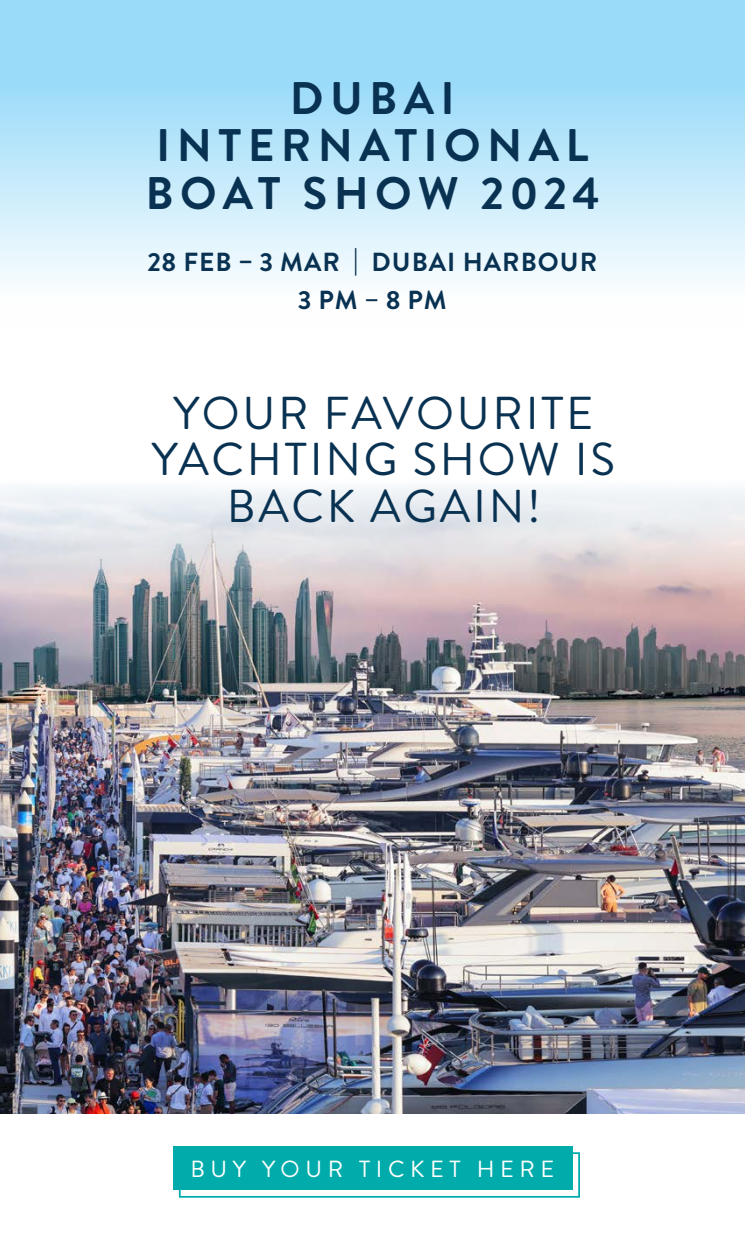
<style>
.page{position:relative;width:745px;height:1241px;background:#fff}
.page>*{position:absolute;margin:0;border:0;box-sizing:border-box;transform-origin:0 0}
.t1{font:46.02px/46px "Brandon Grotesque";letter-spacing:.06em;color:#093252;text-align:center}
.t2{font:700 45.68px/47.6px "Brandon Grotesque";letter-spacing:.14em;color:#093252;text-align:center}
.t3{font:700 26.07px/37.8px "Brandon Grotesque";letter-spacing:.04em;color:#093252;text-align:center}
.t4{font:23.28px "Brandon Grotesque";letter-spacing:.24em;color:#fff}
</style>
<div class="page">
<img style="left:0;top:487px;width:744px;height:627px">
<svg style="left:0;top:0;width:744px;height:281px;background:#b9e6fa"></svg>
<div style="left:173px;top:1145px;width:398px;height:44px;background:#00abab"></div>
<div style="left:179px;top:1151px;width:400px;height:46px;border:2px solid #00abab"></div>
<p class="t2" style="left:145px;top:75px;width:455px">DUBAI<br>INTERNATIONAL<br>BOAT SHOW 2024</p>
<p class="t3" style="left:147px;top:244px;width:451px">28 FEB − 3 MAR | DUBAI HARBOUR<br>3 PM – 8 PM</p>
<p class="t1" style="left:152px;top:391px;width:464px">YOUR FAVOURITE<br>YACHTING SHOW IS<br>BACK AGAIN!</p>
<p class="t4" style="left:190px;top:1152px;width:365px">BUY YOUR TICKET HERE</p>
</div>
